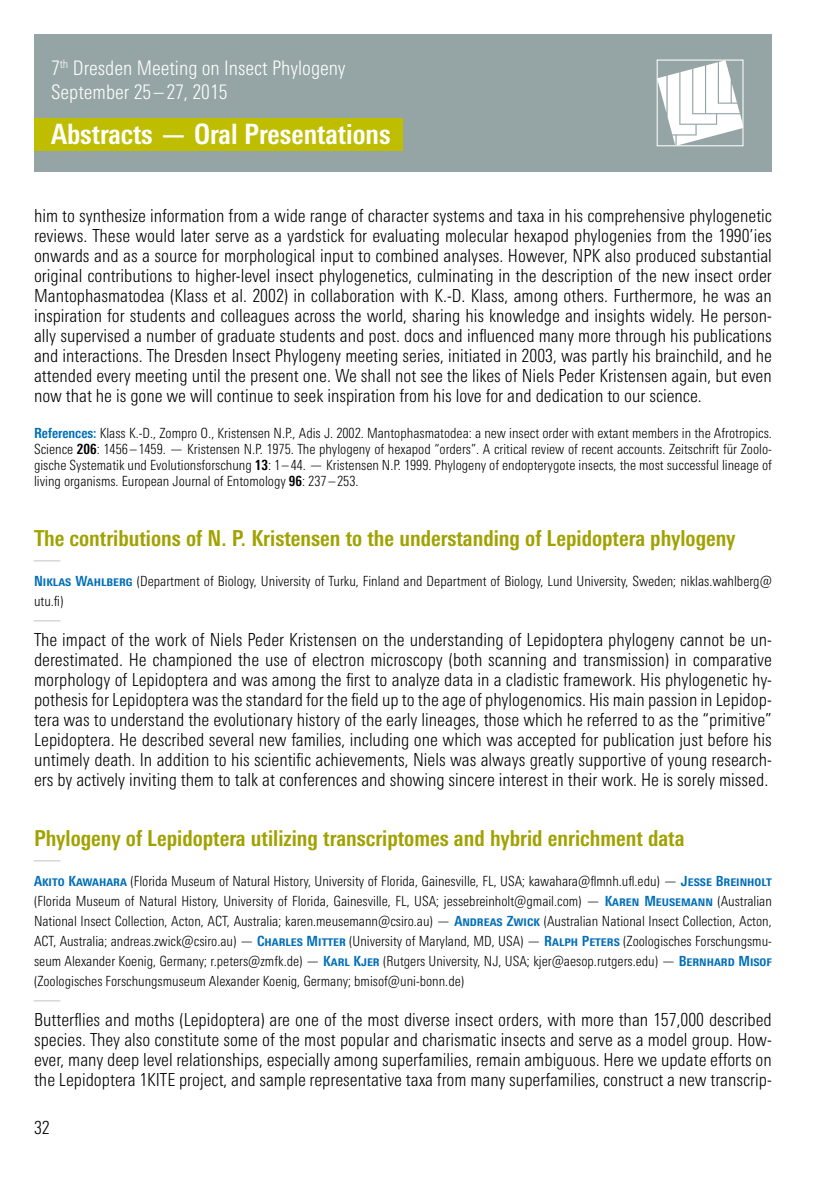
<style>
.page{position:relative;width:840px;height:1191px;background:#fff}
.page>*{position:absolute;margin:0;border:0;box-sizing:border-box;transform-origin:0 0}
.t1{font:700 condensed 28px "Univers Next Pro";color:#fff}
.t2{font:700 condensed 22px "Univers Next Pro";color:#a1a200}
.t3{font:300 condensed 20px/24px "Univers Next Pro";color:#fff}
.t4{font:300 condensed 18px/20px "Univers Next Pro";color:#000;text-align:justify}
.t5{font:300 condensed 18px "Univers Next Pro";color:#bcbcbc;scale:2 1}
.t6{font:300 condensed 14px/20px "Univers Next Pro";color:#000;text-align:justify}
.s1{font-weight:700;color:#006eb8}
.s2{font-weight:700}
</style>
<div class="page">
<div style="left:34px;top:34px;width:737px;height:137px;background:#95a5a5"></div>
<div style="left:34px;top:118px;width:369px;height:32px;background:#bebd00"></div>
<img style="left:658px;top:62px;width:83px;height:82px">
<div style="left:656px;top:60px;width:87px;height:86px;border:1px solid #fff"></div>
<p class="t3" style="left:51px;top:55px;width:296px">7<sup>th</sup> Dresden Meeting on Insect Phylogeny<br>September 25 –27, 2015</p>
<h1 class="t1" style="left:51px;top:117px;width:341px">Abstracts — Oral Presentations</h1>
<p class="t4" style="left:34px;top:206px;width:739px">him to synthesize information from a wide range of character systems and taxa in his comprehensive phylogenetic reviews. These would later serve as a yardstick for evaluating molecular hexapod phylogenies from the 1990’ies onwards and as a source for morphological input to combined analyses. However, NPK also produced substantial original contributions to higher-level insect phylogenetics, culminating in the description of the new insect order Mantophasmatodea (Klass et al. 2002) in collaboration with K.-D. Klass, among others. Furthermore, he was an inspiration for students and colleagues across the world, sharing his knowledge and insights widely. He person&shy;ally supervised a number of graduate students and post. docs and influenced many more through his publications and interactions. The Dresden Insect Phylogeny meeting series, initiated in 2003, was partly his brainchild, and he attended every meeting until the present one. We shall not see the likes of Niels Peder Kristensen again, but even now that he is gone we will continue to seek inspiration from his love for and dedication to our science.</p>
<p class="t6" style="left:34px;top:425px;width:739px;line-height:16px"><span class="s1">References:</span> Klass K.-D., Zompro O., Kristensen N.P., Adis J. 2002. Mantophasmatodea: a new insect order with extant members in the Afrotropics.<br>Science <span class="s2">206</span>: 1456 –1459. — Kristensen N.P. 1975. The phylogeny of hexapod “orders”. A critical review of recent accounts. Zeitschrift für Zoolo&shy;gische Systematik und Evolutionsforschung <span class="s2">13</span>: 1–44. — Kristensen N.P. 1999. Phylogeny of endopterygote insects, the most successful lineage of living organisms. European Journal of Entomology <span class="s2">96</span>: 237 –253.</p>
<p class="t2" style="left:34px;top:525px;width:702px">The contributions of N. P. Kristensen to the understanding of Lepidoptera phylogeny</p>
<p class="t5" style="left:29px;top:549px;width:20px">—</p>
<p class="t6" style="left:34px;top:571px;width:739px"><span class="s1">Niklas Wahlberg</span> (Department of Biology, University of Turku, Finland and Department of Biology, Lund University, Sweden; niklas.wahlberg@ utu.fi)</p>
<p class="t5" style="left:29px;top:609px;width:20px">—</p>
<p class="t4" style="left:34px;top:630px;width:739px">The impact of the work of Niels Peder Kristensen on the understanding of Lepidoptera phylogeny cannot be un&shy;derestimated. He championed the use of electron microscopy (both scanning and transmission) in comparative morphology of Lepidoptera and was among the first to analyze data in a cladistic framework. His phylogenetic hy&shy;pothesis for Lepidoptera was the standard for the field up to the age of phylogenomics. His main passion in Lepidop&shy;tera was to understand the evolutionary history of the early lineages, those which he referred to as the “primitive” Lepidoptera. He described several new families, including one which was accepted for publication just before his untimely death. In addition to his scientific achievements, Niels was always greatly supportive of young research&shy;ers by actively inviting them to talk at conferences and showing sincere interest in their work. He is sorely missed.</p>
<p class="t2" style="left:34px;top:825px;width:651px">Phylogeny of Lepidoptera utilizing transcriptomes and hybrid enrichment data</p>
<p class="t5" style="left:29px;top:849px;width:20px">—</p>
<p class="t6" style="left:34px;top:871px;width:739px"><span class="s1">Akito Kawahara</span> (Florida Museum of Natural History, University of Florida, Gainesville, FL, USA; kawahara@flmnh.ufl.edu) — <span class="s1">Jesse Breinholt </span>(Florida Museum of Natural History, University of Florida, Gainesville, FL, USA; jessebreinholt@gmail.com) — <span class="s1">Karen Meusemann</span> (Australian National Insect Collection, Acton, ACT, Australia; karen.meusemann@csiro.au) — <span class="s1">Andreas Zwick</span> (Australian National Insect Collection, Acton, ACT, Australia; andreas.zwick@csiro.au) — <span class="s1">Charles Mitter</span> (University of Maryland, MD, USA) — <span class="s1">Ralph Peters</span> (Zoologisches Forschungsmu&shy;seum Alexander Koenig, Germany; r.peters@zmfk.de) — <span class="s1">Karl Kjer</span> (Rutgers University, NJ, USA; kjer@aesop.rutgers.edu) — <span class="s1">Bernhard Misof </span>(Zoologisches Forschungsmuseum Alexander Koenig, Germany; bmisof@uni-bonn.de)</p>
<p class="t5" style="left:29px;top:989px;width:20px">—</p>
<p class="t4" style="left:34px;top:1010px;width:739px">Butterflies and moths (Lepidoptera) are one of the most diverse insect orders, with more than 157,000 described species. They also constitute some of the most popular and charismatic insects and serve as a model group. How&shy;ever, many deep level relationships, especially among superfamilies, remain ambiguous. Here we update efforts on the Lepidoptera 1KITE project, and sample representative taxa from many superfamilies, construct a new transcrip-</p>
<p class="t4" style="left:34px;top:1117px;width:17px">32</p>
</div>
